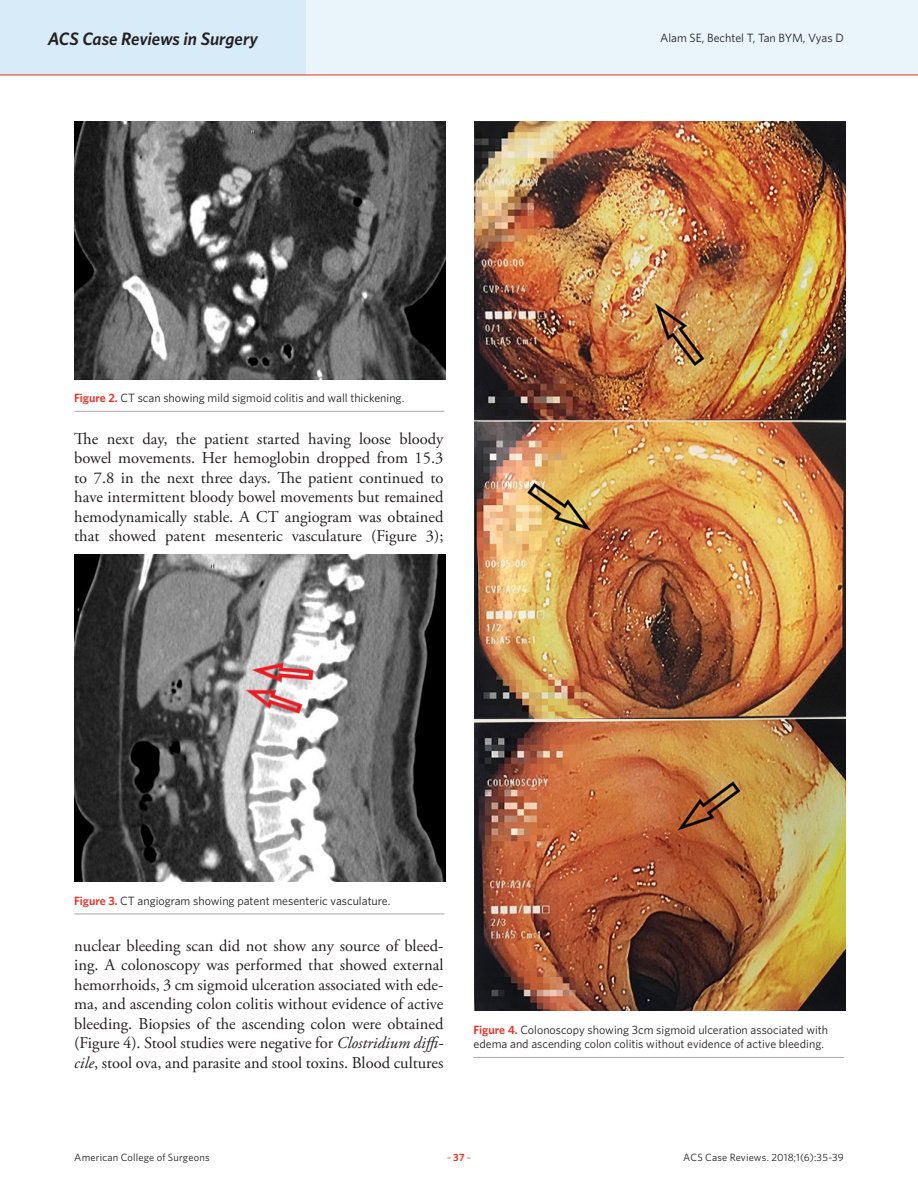
<style>
.page{position:relative;width:918px;height:1188px;background:#fff}
.page>*{position:absolute;margin:0;border:0;box-sizing:border-box;transform-origin:0 0}
.t1{font:italic 600 18px "Whitney";letter-spacing:-.005em;color:#231f20}
.Article_Body_no_inde{font:16.5px/19.5px "Adobe Garamond Pro";color:#231f20;text-align:justify}
.Caption_New{font:12px/14.4px "Whitney";color:#231f20}
.t2{font:10.5px "Whitney";letter-spacing:.02em;color:#231f20}
.t3{font:10.5px "Whitney";color:#ee2e22}
.s1{font-weight:600;color:#ee2e22}
.s2{font-style:italic}
.s3{font-weight:600}
</style>
<div class="page">
<div style="left:0;top:0;width:918px;height:75px;background:#eaf5fb"></div>
<div style="left:0;top:0;width:306px;height:75px;background:#d7ebf8"></div>
<hr style="left:0;top:75px;width:918px;height:1px;background:#ee2e22">
<hr style="left:74px;top:411px;width:370px;height:1px;background:#a9a8aa">
<hr style="left:74px;top:914px;width:370px;height:1px;background:#a9a8aa">
<hr style="left:474px;top:1057px;width:370px;height:1px;background:#a9a8aa">
<img style="left:74px;top:122px;width:371px;height:257px">
<img style="left:74px;top:554px;width:371px;height:328px">
<img style="left:475px;top:122px;width:371px;height:889px">
<p class="t1" style="left:48px;top:26px;width:212px">ACS Case Reviews in Surgery</p>
<p class="Caption_New" style="left:660px;top:31px;width:185px">Alam SE, Bechtel T, Tan BYM, Vyas D</p>
<p class="Caption_New" style="left:74px;top:391px;width:332px"><span class="s1">Figure 2.</span> CT scan showing mild sigmoid colitis and wall thickening.</p>
<p class="Article_Body_no_inde" style="left:74px;top:430px;width:371px">The next day, the patient started having loose bloody bowel movements. Her hemoglobin dropped from 15.3 to 7.8 in the next three days. The patient continued to have intermittent bloody bowel movements but remained hemodynamically stable. A CT angiogram was obtained that showed patent mesenteric vasculature (Figure 3);</p>
<p class="Caption_New" style="left:74px;top:893px;width:318px"><span class="s1">Figure 3.</span> CT angiogram showing patent mesenteric vasculature.</p>
<p class="Article_Body_no_inde" style="left:74px;top:937px;width:371px">nuclear bleeding scan did not show any source of bleed&shy;ing. A colonoscopy was performed that showed external hemorrhoids, 3 cm sigmoid ulceration associated with ede&shy;ma, and ascending colon colitis without evidence of active bleeding. Biopsies of the ascending colon were obtained (Figure 4). Stool studies were negative for <span class="s2">Clostridium diffi&shy;cile</span>, stool ova, and parasite and stool toxins. Blood cultures</p>
<p class="Caption_New" style="left:474px;top:1022px;width:356px"><span class="s1">Figure 4.</span> Colonoscopy showing 3cm sigmoid ulceration associated with edema and ascending colon colitis without evidence of active bleeding.</p>
<p class="t2" style="left:74px;top:1150px;width:137px">American College of Surgeons</p>
<p class="t3" style="left:447px;top:1150px;width:26px">–<span class="s3">37</span>–</p>
<p class="t2" style="left:683px;top:1150px;width:162px">ACS Case Reviews. 2018;1(6):35-39</p>
</div>
